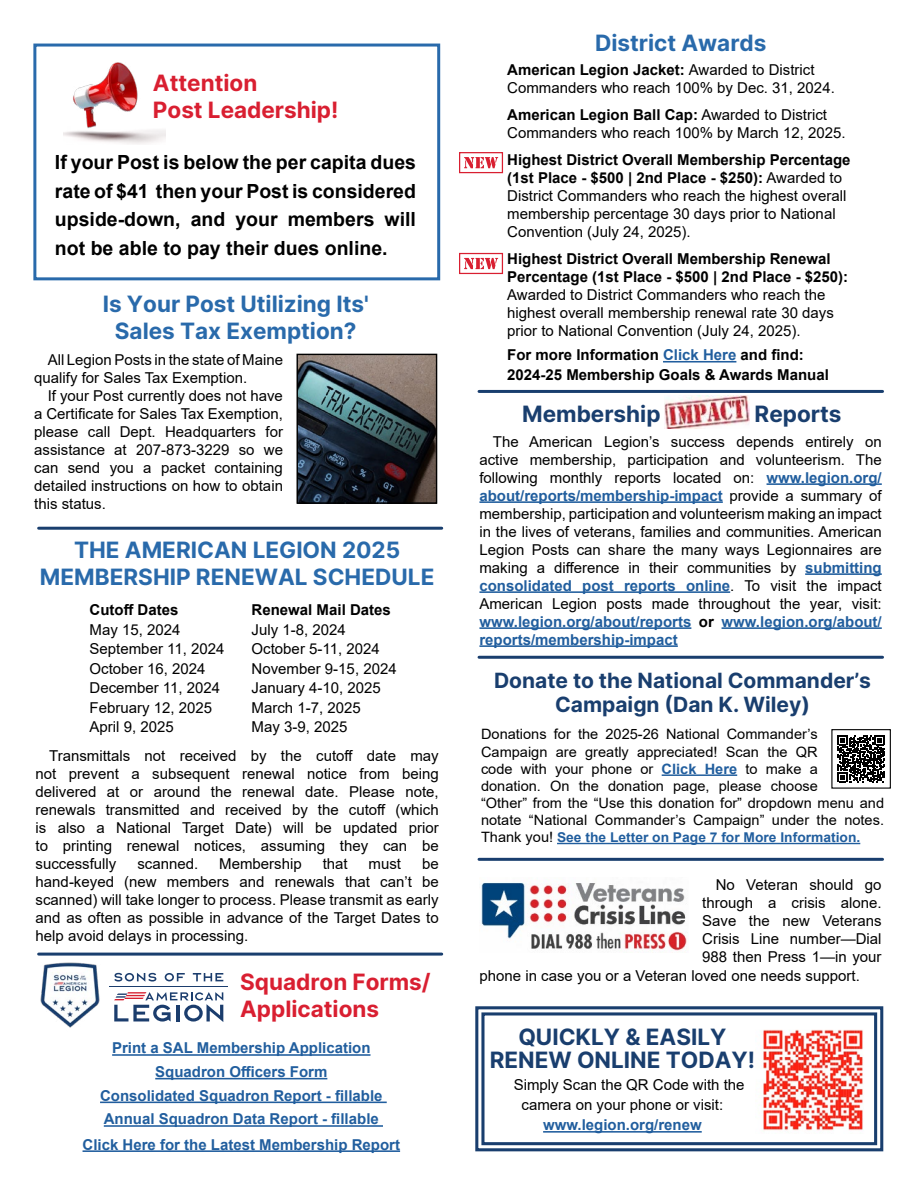
<style>
.page{position:relative;width:918px;height:1188px;background:#fff}
.page>*{position:absolute;margin:0;border:0;box-sizing:border-box;transform-origin:0 0}
.t1{font:22.5px/27px "Inter";color:#296aab;text-align:center}
.t2{font:22.5px/27px "Inter";color:#d91f31}
.t3{font:22.5px/22.5px "Inter";color:#193e6e;text-align:center}
.t4{font:21px/24px "Inter";color:#193e6e;text-align:center}
.t5{font:700 19.5px/28.5px "Arial";color:#000;text-align:justify}
.t6{font:15px/18px "Arial";color:#000}
.t7{font:700 15px/18px "Arial";color:#000}
.t8{font:700 15px/23.7px "Arial";color:#215e9e;text-align:center}
.t9{font:14.25px/17.1px "Arial";color:#000}
.t10{font:700 13.5px "Arial";color:#215e9e}
.s1{font-weight:700}
.s2{color:#215e9e}
.s3{font-weight:700;color:#215e9e}
.s4{font-weight:400;font-size:14.25px;color:#000}
</style>
<div class="page">
<div style="left:33px;top:44px;width:407px;height:236px;background:#fff;border:3px solid #296aab"></div>
<hr style="left:479px;top:656px;width:404px;height:3px;background:#193e6e">
<hr style="left:479px;top:858px;width:404px;height:3px;background:#193e6e">
<hr style="left:479px;top:390px;width:404px;height:3px;background:#193e6e">
<hr style="left:663px;top:361px;width:73px;height:2px;background:#215e9e">
<svg style="left:464px;top:157px;width:34px;height:11px"></svg>
<div style="left:459px;top:152px;width:44px;height:21px;border:1px solid #d91f31"></div>
<svg style="left:464px;top:258px;width:34px;height:11px"></svg>
<div style="left:459px;top:253px;width:44px;height:21px;border:1px solid #d91f31"></div>
<hr style="left:39px;top:527px;width:403px;height:3px;background:#193e6e">
<hr style="left:39px;top:953px;width:403px;height:3px;background:#193e6e">
<img style="left:40px;top:962px;width:60px;height:66px">
<svg style="left:114px;top:992px;width:109px;height:30px"></svg>
<hr style="left:110px;top:986px;width:118px;height:1px;background:#1b3d6d">
<svg style="left:114px;top:973px;width:42px;height:9px"></svg>
<svg style="left:165px;top:973px;width:20px;height:8px"></svg>
<svg style="left:193px;top:973px;width:30px;height:8px"></svg>
<hr style="left:112px;top:1054px;width:259px;height:2px;background:#215e9e">
<hr style="left:155px;top:1078px;width:172px;height:1px;background:#215e9e">
<hr style="left:100px;top:1102px;width:287px;height:1px;background:#215e9e">
<hr style="left:104px;top:1125px;width:279px;height:2px;background:#215e9e">
<hr style="left:83px;top:1150px;width:317px;height:2px;background:#215e9e">
<svg style="left:475px;top:1006px;width:409px;height:146px"></svg>
<div style="left:481px;top:1012px;width:396px;height:133px;border:3px solid #193e6e"></div>
<img style="left:755px;top:1022px;width:116px;height:111px">
<img style="left:664px;top:396px;width:85px;height:32px">
<hr style="left:767px;top:483px;width:115px;height:2px;background:#215e9e">
<hr style="left:479px;top:501px;width:244px;height:2px;background:#215e9e">
<hr style="left:805px;top:573px;width:77px;height:2px;background:#215e9e">
<hr style="left:479px;top:591px;width:251px;height:2px;background:#215e9e">
<hr style="left:479px;top:627px;width:212px;height:2px;background:#215e9e">
<hr style="left:722px;top:627px;width:160px;height:2px;background:#215e9e">
<hr style="left:479px;top:645px;width:199px;height:2px;background:#215e9e">
<img style="left:299px;top:356px;width:136px;height:146px">
<div style="left:297px;top:354px;width:140px;height:150px;border:1px solid #000"></div>
<img style="left:481px;top:882px;width:206px;height:71px">
<img style="left:64px;top:62px;width:102px;height:82px">
<hr style="left:662px;top:774px;width:75px;height:2px;background:#215e9e">
<hr style="left:557px;top:843px;width:303px;height:1px;background:#215e9e">
<svg style="left:838px;top:735px;width:47px;height:47px"></svg>
<div style="left:831px;top:729px;width:60px;height:60px;border:1px solid #000"></div>
<h1 class="t2" style="left:153px;top:68px;width:187px">Attention<br>Post Leadership!</h1>
<h3 class="t5" style="left:55px;top:148px;width:363px">If your Post is below the per capita dues rate of $41 then your Post is considered upside-down, and your members will not be able to pay their dues online.</h3>
<h1 class="t1" style="left:103px;top:290px;width:268px">Is Your Post Utilizing Its'<br>Sales Tax Exemption?</h1>
<p class="t6" style="left:34px;top:350px;width:250px;text-indent:13px">All Legion Posts in the state of Maine qualify for Sales Tax Exemption.</p>
<p class="t6" style="left:34px;top:386px;width:250px;text-align:justify;text-indent:13px">If your Post currently does not have a Certificate for Sales Tax Exemption, please call Dept. Headquarters for assistance at 207-873-3229 so we can send you a packet containing detailed instructions on how to obtain this status.</p>
<h1 class="t1" style="left:40px;top:536px;width:396px">THE AMERICAN LEGION 2025<br>MEMBERSHIP RENEWAL SCHEDULE</h1>
<p class="t7" style="left:90px;top:601px;width:90px">Cutoff Dates</p>
<p class="t7" style="left:252px;top:601px;width:141px">Renewal Mail Dates</p>
<p class="t6" style="left:90px;top:621px;width:92px">May 15, 2024</p>
<p class="t6" style="left:252px;top:621px;width:96px">July 1-8, 2024</p>
<p class="t6" style="left:90px;top:640px;width:136px">September 11, 2024</p>
<p class="t6" style="left:252px;top:640px;width:130px">October 5-11, 2024</p>
<p class="t6" style="left:90px;top:660px;width:117px">October 16, 2024</p>
<p class="t6" style="left:252px;top:660px;width:147px">November 9-15, 2024</p>
<p class="t6" style="left:90px;top:679px;width:132px">December 11, 2024</p>
<p class="t6" style="left:252px;top:679px;width:131px">January 4-10, 2025</p>
<p class="t6" style="left:90px;top:699px;width:124px">February 12, 2025</p>
<p class="t6" style="left:252px;top:699px;width:111px">March 1-7, 2025</p>
<p class="t6" style="left:90px;top:718px;width:86px">April 9, 2025</p>
<p class="t6" style="left:49px;top:713px;width:391px;line-height:28.2px;text-indent:202px">May 3-9, 2025<br>Transmittals not received by the cutoff date may</p>
<p class="t6" style="left:36px;top:764px;width:405px;text-align:justify">not prevent a subsequent renewal notice from being delivered at or around the renewal date. Please note, renewals transmitted and received by the cutoff (which is also a National Target Date) will be updated prior to printing renewal notices, assuming they can be successfully</p>
<p class="t6" style="left:36px;top:854px;width:405px;text-align:justify;text-indent:386px">be hand-keyed (new members and renewals that can’t be scanned) will take longer to process. Please transmit as early and as often as possible in advance of the Target Dates to help avoid delays in processing.</p>
<p class="t6" style="left:137px;top:854px;width:62px">scanned.</p>
<p class="t6" style="left:219px;top:854px;width:84px">Membership</p>
<p class="t6" style="left:323px;top:854px;width:27px">that</p>
<p class="t6" style="left:369px;top:854px;width:34px">must</p>
<h1 class="t2" style="left:240px;top:968px;width:192px">Squadron Forms/<br>Applications</h1>
<p class="t8" style="left:100px;top:1036px;width:284px">Print a SAL Membership Application Squadron Officers Form<br>Consolidated Squadron Report - fillable Annual Squadron Data Report - fillable</p>
<p class="t8" style="left:83px;top:1133px;width:319px">Click Here for the Latest Membership Report</p>
<h1 class="t1" style="left:595px;top:29px;width:173px">District Awards</h1>
<p class="t6" style="left:507px;top:61px;width:329px"><span class="s1">American Legion Jacket:</span> Awarded to District<br>Commanders who reach 100% by Dec. 31, 2024.</p>
<p class="t6" style="left:507px;top:106px;width:340px"><span class="s1">American Legion Ball Cap:</span> Awarded to District<br>Commanders who reach 100% by March 12, 2025.</p>
<p class="t6" style="left:507px;top:151px;width:345px"><span class="s1">Highest District Overall Membership Percentage (1st Place - $500 | 2nd Place - $250):</span> Awarded to District Commanders who reach the highest overall membership percentage 30 days prior to National Convention (July 24, 2025).</p>
<p class="t7" style="left:507px;top:250px;width:343px">Highest District Overall Membership Renewal<br>Percentage (1st Place - $500 | 2nd Place - $250):</p>
<p class="t6" style="left:507px;top:286px;width:328px">Awarded to District Commanders who reach the highest overall membership renewal rate 30 days prior to National Convention (July 24, 2025).</p>
<p class="t7" style="left:507px;top:345px;width:323px;line-height:19.5px">For more Information <span class="s2">Click Here</span> and find:<br>2024-25 Membership Goals &amp; Awards Manual</p>
<h1 class="t3" style="left:522px;top:402px;width:140px">Membership</h1>
<h1 class="t3" style="left:755px;top:402px;width:88px">Reports</h1>
<p class="t6" style="left:479px;top:432px;width:404px;text-align:justify;text-indent:14px">The American Legion’s success depends entirely on active membership, participation and volunteerism. The following monthly reports located on: <span class="s3">www.legion.org/ about/reports/membership-impact</span> provide a summary of membership, participation and volunteerism making an impact in the lives of veterans, families and communities. American Legion Posts can share the many ways Legionnaires are making a difference in their communities by <span class="s3">submitting consolidated post reports online</span>. To visit the impact American Legion posts made throughout the year, visit: <span class="s3">www.legion.org/about/reports</span> <span class="s1">or</span> <span class="s3">www.legion.org/about/ reports/membership-impact</span></p>
<h2 class="t4" style="left:494px;top:668px;width:379px">Donate to the National Commander’s<br>Campaign (Dan K. Wiley)</h2>
<p class="t9" style="left:481px;top:726px;width:405px">Donations for the 2025-26 National Commander’s Campaign are greatly appreciated! Scan the QR<br>code with your phone or <span class="s3">Click Here</span> to make a<br>donation. On the donation page, please choose<br>“Other” from the “Use this donation for” dropdown menu and notate “National Commander’s Campaign” under the notes.</p>
<p class="t10" style="left:481px;top:828px;width:381px"><span class="s4">Thank you!</span> See the Letter on Page 7 for More Information.</p>
<p class="t6" style="left:702px;top:875px;width:181px;text-align:justify;text-indent:14px">No Veteran should go through a crisis alone.<br>Save the new Veterans Crisis Line number—Dial 988 then Press 1—in your</p>
<p class="t6" style="left:480px;top:967px;width:382px">phone in case you or a Veteran loved one needs support.</p>
<h1 class="t3" style="left:490px;top:1026px;width:267px">QUICKLY &amp; EASILY<br>RENEW ONLINE TODAY!</h1>
<p class="t6" style="left:522px;top:1075px;width:225px;line-height:19.5px;text-indent:-8px">Simply Scan the QR Code with the camera on your phone or visit:</p>
<p class="t8" style="left:543px;top:1113px;width:160px">www.legion.org/renew</p>
</div>
